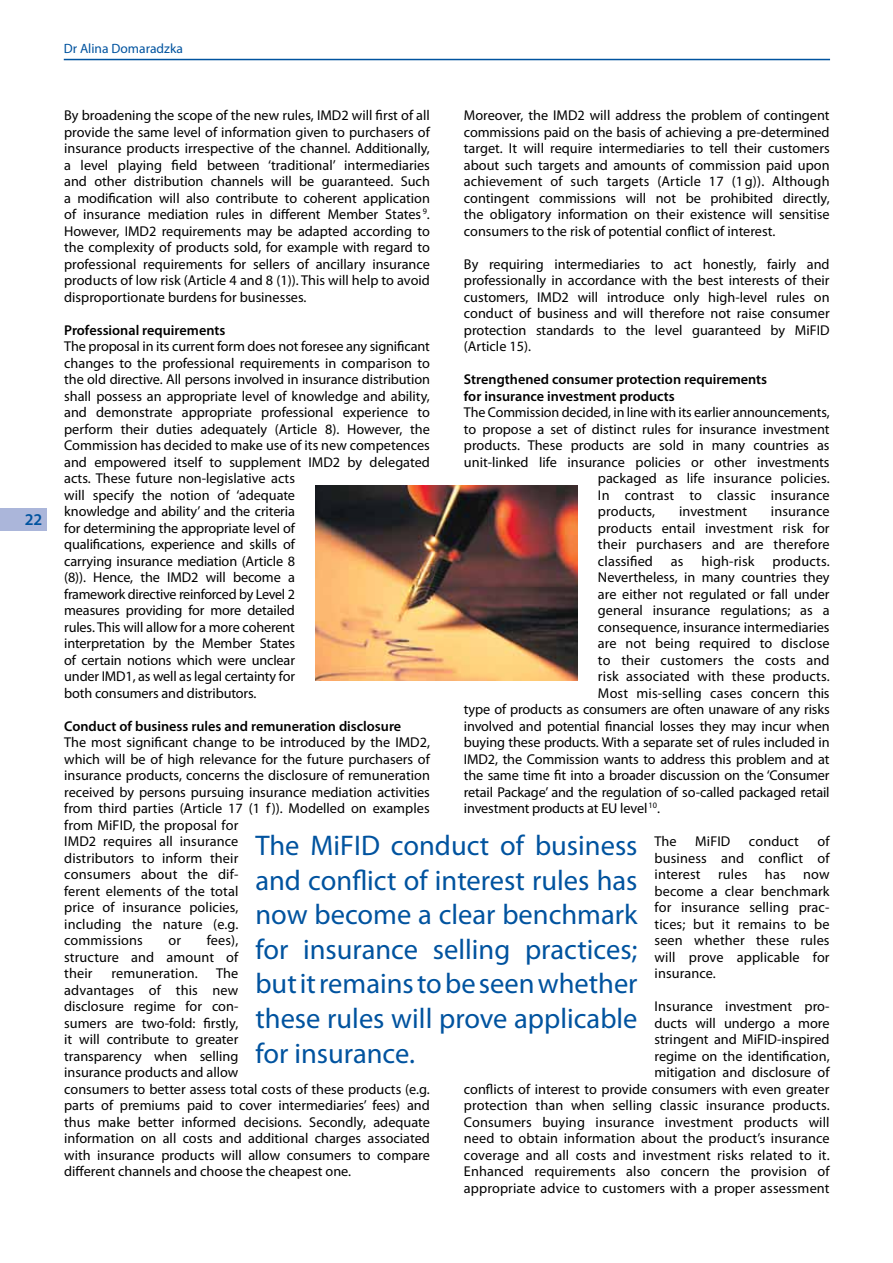
<style>
.page{position:relative;width:893px;height:1263px;background:#fff}
.page>*{position:absolute;margin:0;border:0;box-sizing:border-box;transform-origin:0 0}
.t1{font:28.5px/34.5px "Myriad Pro";color:#00539f;text-align:justify}
.t2{font:600 16.5px "Myriad Pro";color:#00539f}
.t3{font:14.25px/16.5px "Myriad Pro";color:#000;text-align:justify}
.t4{font:600 14.25px/16.5px "Myriad Pro";color:#000}
.t5{font:13.5px "Myriad Pro";color:#00539f}
</style>
<div class="page">
<hr style="left:64px;top:59px;width:766px;height:1px;background:#00539f">
<div style="left:0;top:508px;width:46px;height:23px;background:#abb6da"></div>
<img style="left:316px;top:485px;width:261px;height:195px">
<p class="t5" style="left:64px;top:41px;width:121px">Dr Alina Domaradzka</p>
<p class="t2" style="left:25px;top:509px;width:19px">22</p>
<p class="t3" style="left:64px;top:107px;width:367px">By broadening the scope of the new rules, IMD2 will first of all provide the same level of information given to purchasers of insurance products irrespective of the channel. Additionally, a level playing field between ‘traditional’ intermediaries and other distribution channels will be guaranteed. Such a modification will also contribute to coherent application of insurance mediation rules in different Member States <sup>9</sup>.<br>However, IMD2 requirements may be adapted according to the complexity of products sold, for example with regard to professional requirements for sellers of ancillary insurance products of low risk (Article 4 and 8 (1)). This will help to avoid disproportionate burdens for businesses.</p>
<p class="t4" style="left:64px;top:321px;width:163px">Professional requirements</p>
<p class="t3" style="left:64px;top:338px;width:367px;text-align:left">The proposal in its current form does not foresee any significant changes to the professional requirements in comparison to the old directive. All persons involved in insurance distribution shall possess an appropriate level of knowledge and ability, and demonstrate appropriate professional experience to perform their duties adequately (Article 8). However, the Commission has decided to make use of its new competences and empowered itself to supplement IMD2 by delegated acts. These future non-legislative acts<br>will specify the notion of ‘adequate<br>knowledge and ability’ and the criteria<br>for determining the appropriate level of<br>qualifications, experience and skills of<br>carrying insurance mediation (Article 8<br>(8)). Hence, the IMD2 will become a<br>framework directive reinforced by Level 2<br>measures providing for more detailed<br>rules. This will allow for a more coherent<br>interpretation by the Member States<br>of certain notions which were unclear<br>under IMD1, as well as legal certainty for<br>both consumers and distributors.</p>
<p class="t4" style="left:64px;top:717px;width:339px">Conduct of business rules and remuneration disclosure</p>
<p class="t3" style="left:64px;top:734px;width:367px;text-align:left">The most significant change to be introduced by the IMD2, which will be of high relevance for the future purchasers of insurance products, concerns the disclosure of remuneration received by persons pursuing insurance mediation activities from third parties (Article 17 (1 f)). Modelled on examples from MiFID, the proposal for<br>IMD2 requires all insurance<br>distributors to inform their<br>consumers about the dif-<br>ferent elements of the total<br>price of insurance policies,<br>including the nature (e.g.<br>commissions</p>
<p class="t3" style="left:464px;top:107px;width:367px">Moreover, the IMD2 will address the problem of contingent commissions paid on the basis of achieving a pre-determined target. It will require intermediaries to tell their customers about such targets and amounts of commission paid upon achievement of such targets (Article 17 (1g)). Although contingent commissions will not be prohibited directly, the obligatory information on their existence will sensitise consumers to the risk of potential conflict of interest.</p>
<p class="t3" style="left:464px;top:256px;width:367px">By requiring intermediaries to act honestly, fairly and professionally in accordance with the best interests of their customers, IMD2 will introduce only high-level rules on conduct of business and will therefore not raise consumer protection standards to the level guaranteed by MiFID (Article 15).</p>
<p class="t4" style="left:464px;top:371px;width:305px">Strengthened consumer protection requirements for insurance investment products</p>
<p class="t3" style="left:464px;top:404px;width:367px">The Commission decided, in line with its earlier announcements,</p>
<p class="t3" style="left:464px;top:421px;width:367px">to propose a set of distinct rules for insurance investment</p>
<p class="t3" style="left:464px;top:437px;width:367px">products. These products are sold in many countries as</p>
<p class="t3" style="left:464px;top:454px;width:367px">unit-linked life insurance policies or other investments</p>
<p class="t3" style="left:598px;top:470px;width:233px">packaged as life insurance policies.</p>
<p class="t3" style="left:598px;top:487px;width:233px">In contrast to classic insurance</p>
<p class="t3" style="left:598px;top:503px;width:59px">products,</p>
<p class="t3" style="left:679px;top:503px;width:70px">investment</p>
<p class="t3" style="left:598px;top:503px;width:233px;text-indent:173px">insurance products entail investment risk for their purchasers and are therefore classified</p>
<p class="t3" style="left:671px;top:553px;width:14px">as</p>
<p class="t3" style="left:701px;top:553px;width:55px">high-risk</p>
<p class="t3" style="left:772px;top:553px;width:59px">products.</p>
<p class="t3" style="left:598px;top:569px;width:233px">Nevertheless, in many countries they</p>
<p class="t3" style="left:598px;top:586px;width:233px">are either not regulated or fall under</p>
<p class="t3" style="left:598px;top:602px;width:233px">general insurance regulations; as a</p>
<p class="t3" style="left:598px;top:619px;width:233px">consequence, insurance intermediaries</p>
<p class="t3" style="left:598px;top:635px;width:233px">are not being required to disclose</p>
<p class="t3" style="left:598px;top:652px;width:233px">to their customers the costs and</p>
<p class="t3" style="left:598px;top:668px;width:233px">risk associated with these products.</p>
<p class="t3" style="left:598px;top:685px;width:233px">Most mis-selling cases concern this</p>
<p class="t3" style="left:464px;top:701px;width:367px">type of products as consumers are often unaware of any risks</p>
<p class="t3" style="left:464px;top:718px;width:367px">involved and potential financial losses they may incur when</p>
<p class="t3" style="left:464px;top:734px;width:367px">buying these products. With a separate set of rules included in</p>
<p class="t3" style="left:464px;top:751px;width:367px">IMD2, the Commission wants to address this problem and at</p>
<p class="t3" style="left:464px;top:767px;width:367px">the same time fit into a broader discussion on the ‘Consumer</p>
<p class="t3" style="left:464px;top:784px;width:367px">retail Package’ and the regulation of so-called packaged retail</p>
<p class="t3" style="left:464px;top:800px;width:198px">investment products at EU level <sup>10</sup>.</p>
<p class="t3" style="left:655px;top:833px;width:24px">The</p>
<p class="t3" style="left:695px;top:833px;width:37px">MiFID</p>
<p class="t3" style="left:749px;top:833px;width:52px">conduct</p>
<h1 class="t1" style="left:255px;top:829px;width:384px">The MiFID conduct of business and conflict of interest rules has now become a clear benchmark for insurance selling practices; but it remains to be seen whether these rules will prove applicable for insurance.</h1>
<p class="t3" style="left:655px;top:833px;width:177px;text-indent:163px">of business and conflict of interest rules has now become a clear benchmark for insurance selling prac&shy;tices; but it remains to be seen whether these rules will prove applicable for insurance.</p>
<p class="t3" style="left:464px;top:998px;width:367px;text-align:right">Insurance investment pro-<br>ducts will undergo a more<br>stringent and MiFID-inspired<br>regime on the identification,<br>mitigation and disclosure of<br>conflicts of interest to provide consumers with even greater protection than when selling classic insurance products.<br>Consumers buying insurance investment products will need to obtain information about the product’s insurance coverage and all costs and investment risks related to it.<br>Enhanced requirements also concern the provision of appropriate advice to customers with a proper assessment</p>
<p class="t3" style="left:64px;top:932px;width:176px;text-indent:143px">fees), structure and amount of their</p>
<p class="t3" style="left:169px;top:932px;width:14px">or</p>
<p class="t3" style="left:64px;top:965px;width:367px;text-align:left;text-indent:152px">The<br>advantages of this new<br>disclosure regime for con-<br>sumers are two-fold: firstly,<br>it will contribute to greater<br>transparency when selling<br>insurance products and allow<br>consumers to better assess total costs of these products (e.g. parts of premiums paid to cover intermediaries’ fees) and thus make better informed decisions. Secondly, adequate information on all costs and additional charges associated with insurance products will allow consumers to compare different channels and choose the cheapest one.</p>
<p class="t3" style="left:111px;top:965px;width:88px">remuneration.</p>
</div>
